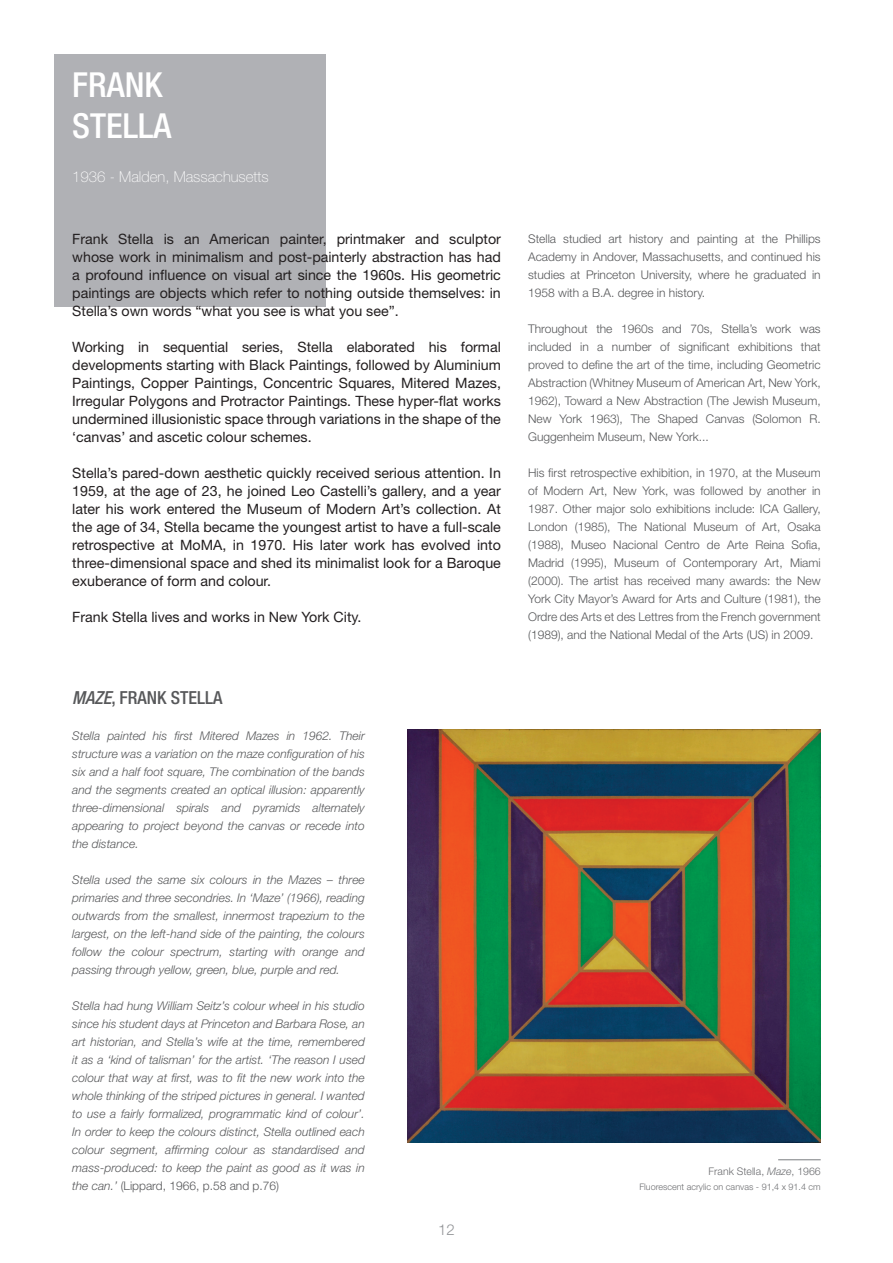
<style>
.page{position:relative;width:893px;height:1263px;background:#fff}
.page>*{position:absolute;margin:0;border:0;box-sizing:border-box;transform-origin:0 0}
.t1{font:500 condensed 34.5px/41.4px "Helvetica Neue LT Std";color:#fff}
.t2{font:500 condensed 18px "Helvetica Neue LT Std";color:#57585a}
.t3{font:100 15px "Helvetica Neue LT Std";color:#fff}
.t4{font:300 15px "Helvetica Neue LT Std";color:#939598}
.t5{font:14.25px/18px "Helvetica Neue LT Std";color:#231f20;text-align:justify}
.t6{font:italic 300 12px/18px "Helvetica Neue LT Std";color:#57585a;text-align:justify}
.t7{font:300 12px/18px "Helvetica Neue LT Std";color:#57585a;text-align:justify}
.t8{font:300 10.5px "Helvetica Neue LT Std";color:#6c6d70}
.t9{font:300 9px "Helvetica Neue LT Std";color:#6c6d70}
.s1{font-style:italic}
.s2{font-style:normal}
</style>
<div class="page">
<div style="left:54px;top:54px;width:272px;height:252px;background:#b0b1b5"></div>
<img style="left:407px;top:729px;width:414px;height:414px">
<hr style="left:778px;top:1159px;width:43px;height:1px;background:#7a7c7f">
<h1 class="t1" style="left:72px;top:64px;width:101px">FRANK<br>STELLA</h1>
<p class="t3" style="left:72px;top:168px;width:198px">1936 - Malden, Massachusetts</p>
<p class="t5" style="left:72px;top:230px;width:430px">Frank Stella is an American painter, printmaker and sculptor whose work in minimalism and post-painterly abstraction has had a profound influence on visual art since the 1960s. His geometric paintings are objects which refer to nothing outside themselves: in Stella’s own words “what you see is what you see”.</p>
<p class="t5" style="left:72px;top:338px;width:430px">Working in sequential series, Stella elaborated his formal developments starting with Black Paintings, followed by Aluminium Paintings, Copper Paintings, Concentric Squares, Mitered Mazes, Irregular Polygons and Protractor Paintings. These hyper-flat works undermined illusionistic space through variations in the shape of the ‘canvas’ and ascetic colour schemes.</p>
<p class="t5" style="left:72px;top:464px;width:430px">Stella’s pared-down aesthetic quickly received serious attention. In 1959, at the age of 23, he joined Leo Castelli’s gallery, and a year later his work entered the Museum of Modern Art’s collection. At the age of 34, Stella became the youngest artist to have a full-scale retrospective at MoMA, in 1970. His later work has evolved into three-dimensional space and shed its minimalist look for a Baroque exuberance of form and colour.</p>
<p class="t5" style="left:72px;top:608px;width:291px">Frank Stella lives and works in New York City.</p>
<h2 class="t2" style="left:72px;top:687px;width:152px"><span class="s1">MAZE</span>, FRANK STELLA</h2>
<p class="t6" style="left:72px;top:727px;width:294px">Stella painted his first Mitered Mazes in 1962. Their structure was a variation on the maze configuration of his six and a half foot square, The combination of the bands and the segments created an optical illusion: apparently three-dimensional spirals and pyramids alternately appearing to project beyond the canvas or recede into the distance.</p>
<p class="t6" style="left:72px;top:871px;width:294px">Stella used the same six colours in the Mazes – three primaries and three secondries. In ‘Maze’ (1966), reading outwards from the smallest, innermost trapezium to the largest, on the left-hand side of the painting, the colours follow the colour spectrum, starting with orange and passing through yellow, green, blue, purple and red.</p>
<p class="t6" style="left:72px;top:997px;width:294px">Stella had hung William Seitz’s colour wheel in his studio since his student days at Princeton and Barbara Rose, an art historian, and Stella’s wife at the time, remembered it as a ‘kind of talisman’ for the artist. ‘The reason I used colour that way at first, was to fit the new work into the whole thinking of the striped pictures in general. I wanted to use a fairly formalized, programmatic kind of colour’.<br>In order to keep the colours distinct, Stella outlined each colour segment, affirming colour as standardised and mass-produced: to keep the paint as good as it was in the can.’ <span class="s2">(Lippard, 1966, p.58 and p.76)</span></p>
<p class="t4" style="left:438px;top:1220px;width:18px">12</p>
<p class="t7" style="left:528px;top:229px;width:294px">Stella studied art history and painting at the Phillips Academy in Andover, Massachusetts, and continued his studies at Princeton University, where he graduated in 1958 with a B.A. degree in history.</p>
<p class="t7" style="left:528px;top:319px;width:294px">Throughout the 1960s and 70s, Stella’s work was included in a number of significant exhibitions that proved to define the art of the time, including Geometric Abstraction (Whitney Museum of American Art, New York, 1962), Toward a New Abstraction (The Jewish Museum, New York 1963), The Shaped Canvas (Solomon R.<br>Guggenheim Museum, New York...</p>
<p class="t7" style="left:528px;top:463px;width:294px">His first retrospective exhibition, in 1970, at the Museum of Modern Art, New York, was followed by another in 1987. Other major solo exhibitions include: ICA Gallery, London (1985), The National Museum of Art, Osaka (1988), Museo Nacional Centro de Arte Reina Sofia, Madrid (1995), Museum of Contemporary Art, Miami (2000). The artist has received many awards: the New York City Mayor’s Award for Arts and Culture (1981), the Ordre des Arts et des Lettres from the French government (1989), and the National Medal of the Arts (US) in 2009.</p>
<p class="t8" style="left:709px;top:1165px;width:114px">Frank Stella, <span class="s1">Maze</span>, 1966</p>
<p class="t9" style="left:639px;top:1181px;width:183px">Fluorescent acrylic on canvas - 91,4 x 91.4 cm</p>
</div>
